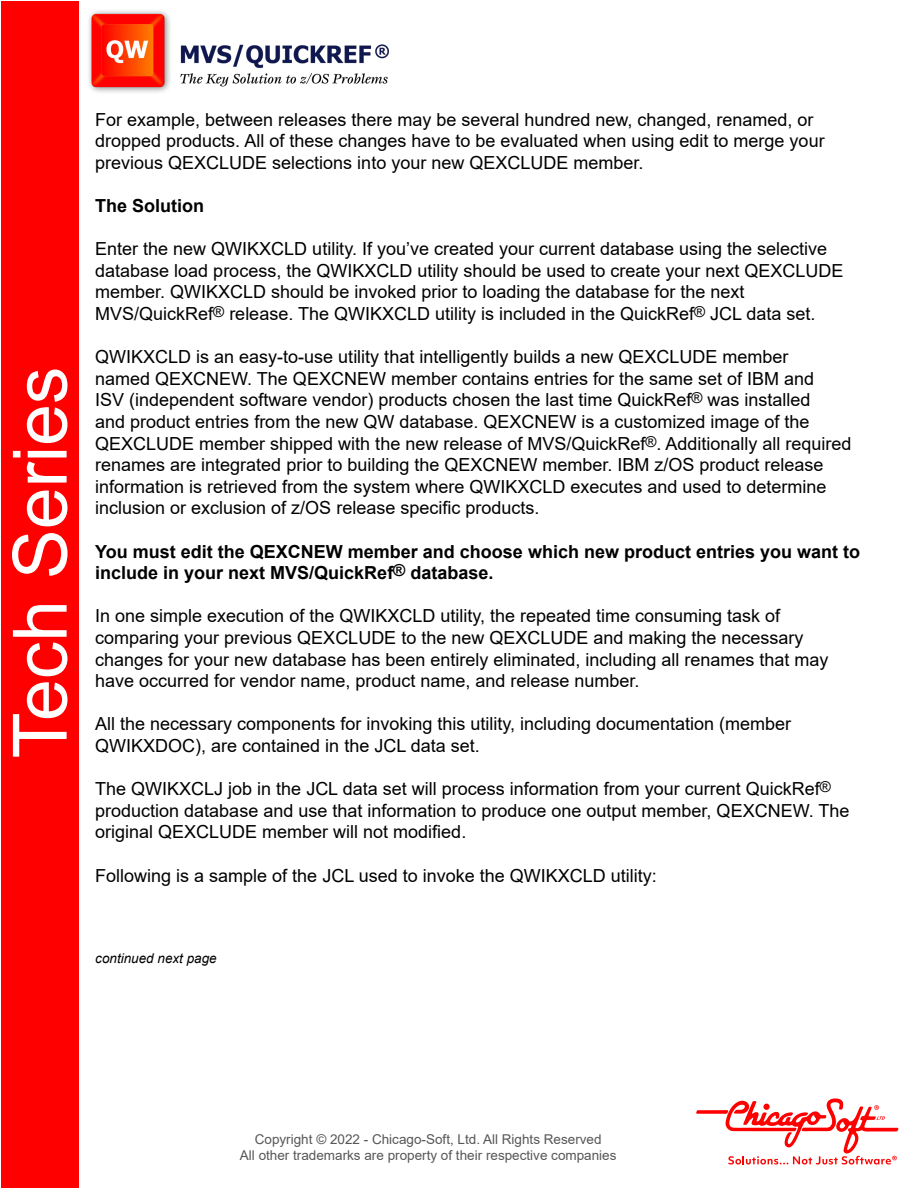
<style>
.page{position:relative;width:918px;height:1188px;background:#fff}
.page>*{position:absolute;margin:0;border:0;box-sizing:border-box;transform-origin:0 0}
.t1{font:75px "Arial";color:#fff}
.t2{font:18px/21.6px "Arial";color:#000}
.t3{font:700 18px/21.6px "Arial";color:#000}
.t4{font:13.5px/16.2px "Arial";color:#575757;text-align:center}
.t5{font:italic 13.5px "Arial";color:#000}
</style>
<div class="page">
<img style="left:88px;top:10px;width:301px;height:83px">
<svg style="left:696px;top:1098px;width:202px;height:67px"></svg>
<div style="left:1px;top:1px;width:78px;height:1186px;background:#f00"></div>
<p class="t1" style="left:-11px;top:758px;width:393px;rotate:-90deg">Tech Series</p>
<p class="t2" style="left:95px;top:108px;width:731px">For example, between releases there may be several hundred new, changed, renamed, or dropped products. All of these changes have to be evaluated when using edit to merge your previous QEXCLUDE selections into your new QEXCLUDE member.</p>
<p class="t3" style="left:95px;top:195px;width:111px">The Solution</p>
<p class="t2" style="left:95px;top:238px;width:750px">Enter the new QWIKXCLD utility. If you’ve created your current database using the selective database load process, the QWIKXCLD utility should be used to create your next QEXCLUDE member. QWIKXCLD should be invoked prior to loading the database for the next MVS/QuickRef<sup>®</sup> release. The QWIKXCLD utility is included in the QuickRef<sup>®</sup> JCL data set.</p>
<p class="t2" style="left:95px;top:346px;width:758px">QWIKXCLD is an easy-to-use utility that intelligently builds a new QEXCLUDE member<br>named QEXCNEW. The QEXCNEW member contains entries for the same set of IBM and<br>ISV (independent software vendor) products chosen the last time QuickRef<sup>®</sup> was installed<br>and product entries from the new QW database. QEXCNEW is a customized image of the QEXCLUDE member shipped with the new release of MVS/QuickRef<sup>®</sup>. Additionally all required renames are integrated prior to building the QEXCNEW member. IBM z/OS product release information is retrieved from the system where QWIKXCLD executes and used to determine inclusion or exclusion of z/OS release specific products.</p>
<p class="t3" style="left:95px;top:541px;width:766px">You must edit the QEXCNEW member and choose which new product entries you want to include in your next MVS/QuickRef<sup>®</sup> database.</p>
<p class="t2" style="left:95px;top:605px;width:735px">In one simple execution of the QWIKXCLD utility, the repeated time consuming task of comparing your previous QEXCLUDE to the new QEXCLUDE and making the necessary changes for your new database has been entirely eliminated, including all renames that may have occurred for vendor name, product name, and release number.</p>
<p class="t2" style="left:95px;top:713px;width:697px">All the necessary components for invoking this utility, including documentation (member<br>QWIKXDOC), are contained in the JCL data set.</p>
<p class="t2" style="left:95px;top:778px;width:756px">The QWIKXCLJ job in the JCL data set will process information from your current QuickRef<sup>® </sup>production database and use that information to produce one output member, QEXCNEW. The original QEXCLUDE member will not modified.</p>
<p class="t2" style="left:95px;top:864px;width:563px">Following is a sample of the JCL used to invoke the QWIKXCLD utility:</p>
<p class="t5" style="left:95px;top:949px;width:123px">continued next page</p>
<p class="t4" style="left:240px;top:1131px;width:378px">Copyright © 2022 - Chicago-Soft, Ltd. All Rights Reserved<br>All other trademarks are property of their respective companies</p>
</div>
